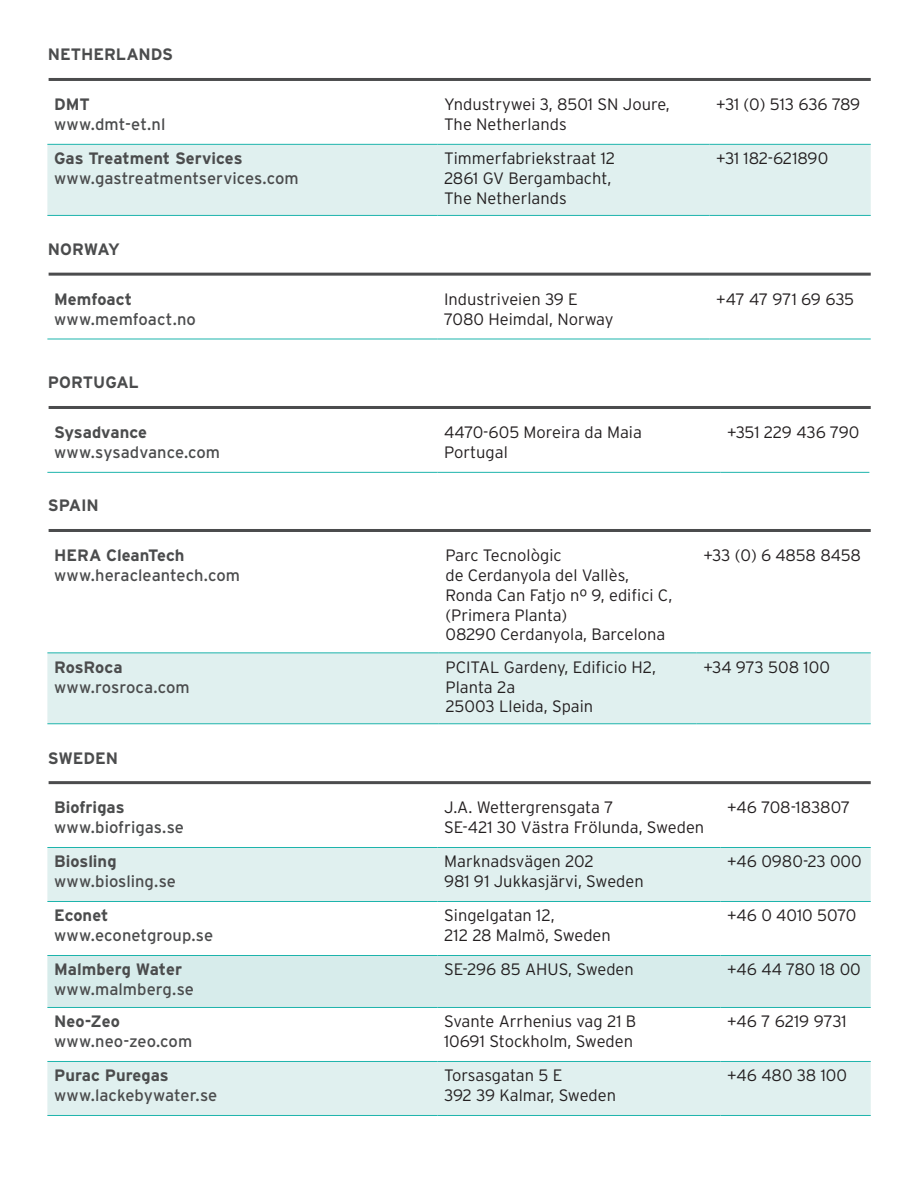
<style>
.page{position:relative;width:918px;height:1188px;background:#fff}
.page>*{position:absolute;margin:0;border:0;box-sizing:border-box;transform-origin:0 0}
.t1{font:300 16.5px/19.8px "Interstate";color:#231f20}
.t2{font:16.5px "Interstate";color:#4b4c4d}
.t3{font:700 16.5px "Interstate";color:#4b4c4d}
.t4{font:300 16.5px "Interstate";letter-spacing:-.02em;color:#231f20}
.t5{font:300 16.5px "Interstate";letter-spacing:-.025em;color:#231f20}
</style>
<div class="page">
<svg style="left:47px;top:848px;width:824px;height:267px"></svg>
<div style="left:47px;top:956px;width:824px;height:51px;background:#d7eceb"></div>
<hr style="left:47px;top:847px;width:390px;height:1px;background:#1db4ac">
<hr style="left:437px;top:847px;width:283px;height:1px;background:#1db4ac">
<hr style="left:720px;top:847px;width:151px;height:1px;background:#1db4ac">
<hr style="left:47px;top:901px;width:390px;height:1px;background:#1db4ac">
<hr style="left:437px;top:901px;width:283px;height:1px;background:#1db4ac">
<hr style="left:720px;top:901px;width:151px;height:1px;background:#1db4ac">
<hr style="left:47px;top:955px;width:390px;height:1px;background:#1db4ac">
<hr style="left:437px;top:955px;width:283px;height:1px;background:#1db4ac">
<hr style="left:720px;top:955px;width:151px;height:1px;background:#1db4ac">
<hr style="left:47px;top:1007px;width:390px;height:1px;background:#1db4ac">
<hr style="left:437px;top:1007px;width:283px;height:1px;background:#1db4ac">
<hr style="left:720px;top:1007px;width:151px;height:1px;background:#1db4ac">
<hr style="left:47px;top:1061px;width:390px;height:1px;background:#1db4ac">
<hr style="left:437px;top:1061px;width:283px;height:1px;background:#1db4ac">
<hr style="left:720px;top:1061px;width:151px;height:1px;background:#1db4ac">
<hr style="left:47px;top:1115px;width:390px;height:1px;background:#1db4ac">
<hr style="left:437px;top:1115px;width:283px;height:1px;background:#1db4ac">
<hr style="left:720px;top:1115px;width:151px;height:1px;background:#1db4ac">
<hr style="left:49px;top:781px;width:822px;height:3px;background:#4b4c4d">
<div style="left:47px;top:653px;width:824px;height:71px;background:#e0f0ef"></div>
<hr style="left:47px;top:652px;width:392px;height:1px;background:#1db4ac">
<hr style="left:439px;top:652px;width:258px;height:1px;background:#1db4ac">
<hr style="left:697px;top:652px;width:174px;height:1px;background:#1db4ac">
<hr style="left:47px;top:724px;width:392px;height:1px;background:#1db4ac">
<hr style="left:439px;top:724px;width:258px;height:1px;background:#1db4ac">
<hr style="left:697px;top:724px;width:174px;height:1px;background:#1db4ac">
<hr style="left:49px;top:529px;width:822px;height:3px;background:#4b4c4d">
<hr style="left:47px;top:472px;width:390px;height:1px;background:#1db4ac">
<hr style="left:437px;top:472px;width:283px;height:1px;background:#1db4ac">
<hr style="left:720px;top:472px;width:149px;height:1px;background:#1db4ac">
<hr style="left:49px;top:406px;width:822px;height:3px;background:#4b4c4d">
<hr style="left:47px;top:339px;width:390px;height:1px;background:#1db4ac">
<hr style="left:437px;top:339px;width:273px;height:1px;background:#1db4ac">
<hr style="left:710px;top:339px;width:161px;height:1px;background:#1db4ac">
<hr style="left:49px;top:273px;width:822px;height:3px;background:#4b4c4d">
<div style="left:47px;top:145px;width:824px;height:70px;background:#e0f0ef"></div>
<hr style="left:47px;top:144px;width:390px;height:1px;background:#1db4ac">
<hr style="left:437px;top:144px;width:273px;height:1px;background:#1db4ac">
<hr style="left:710px;top:144px;width:161px;height:1px;background:#1db4ac">
<hr style="left:47px;top:215px;width:390px;height:1px;background:#1db4ac">
<hr style="left:437px;top:215px;width:273px;height:1px;background:#1db4ac">
<hr style="left:710px;top:215px;width:161px;height:1px;background:#1db4ac">
<hr style="left:49px;top:78px;width:822px;height:3px;background:#4b4c4d">
<p class="t3" style="left:48px;top:45px;width:127px">NETHERLANDS</p>
<p class="t3" style="left:54px;top:95px;width:37px">DMT</p>
<p class="t2" style="left:54px;top:115px;width:113px">www.dmt-et.nl</p>
<p class="t1" style="left:444px;top:94px;width:227px">Yndustrywei 3, 8501 SN Joure,</p>
<p class="t1" style="left:444px;top:114px;width:124px">The Netherlands</p>
<p class="t1" style="left:716px;top:94px;width:146px">+31 (0) 513 636 789</p>
<p class="t3" style="left:54px;top:149px;width:190px">Gas Treatment Services</p>
<p class="t2" style="left:54px;top:169px;width:246px">www.gastreatmentservices.com</p>
<p class="t1" style="left:444px;top:148px;width:173px">Timmerfabriekstraat 12</p>
<p class="t1" style="left:444px;top:168px;width:169px">2861 GV Bergambacht,</p>
<p class="t1" style="left:444px;top:188px;width:124px">The Netherlands</p>
<p class="t1" style="left:716px;top:148px;width:114px">+31 182-621890</p>
<p class="t3" style="left:48px;top:240px;width:74px">NORWAY</p>
<p class="t3" style="left:54px;top:290px;width:80px">Memfoact</p>
<p class="t2" style="left:54px;top:310px;width:143px">www.memfoact.no</p>
<p class="t1" style="left:444px;top:289px;width:135px">Industriveien 39 E</p>
<p class="t1" style="left:444px;top:309px;width:171px">7080 Heimdal, Norway</p>
<p class="t5" style="left:716px;top:290px;width:139px">+47 47 971 69 635</p>
<p class="t3" style="left:48px;top:373px;width:92px">PORTUGAL</p>
<p class="t3" style="left:54px;top:423px;width:94px">Sysadvance</p>
<p class="t2" style="left:54px;top:443px;width:168px">www.sysadvance.com</p>
<p class="t1" style="left:444px;top:422px;width:199px">4470-605 Moreira da Maia</p>
<p class="t1" style="left:444px;top:442px;width:65px">Portugal</p>
<p class="t4" style="left:727px;top:423px;width:134px">+351 229 436 790</p>
<p class="t3" style="left:48px;top:496px;width:52px">SPAIN</p>
<p class="t3" style="left:54px;top:546px;width:132px">HERA CleanTech</p>
<p class="t2" style="left:54px;top:566px;width:187px">www.heracleantech.com</p>
<p class="t1" style="left:446px;top:545px;width:185px">Parc Tecnològic<br>de Cerdanyola del Vallès,</p>
<p class="t1" style="left:446px;top:585px;width:228px">Ronda Can Fatjo nº 9, edifici C, (Primera Planta)</p>
<p class="t1" style="left:446px;top:625px;width:221px">08290 Cerdanyola, Barcelona</p>
<p class="t1" style="left:703px;top:545px;width:159px">+33 (0) 6 4858 8458</p>
<p class="t3" style="left:54px;top:658px;width:70px">RosRoca</p>
<p class="t2" style="left:54px;top:678px;width:137px">www.rosroca.com</p>
<p class="t1" style="left:446px;top:657px;width:212px">PCITAL Gardeny, Edificio H2,<br>Planta 2a</p>
<p class="t1" style="left:446px;top:697px;width:149px">25003 Lleida, Spain</p>
<p class="t1" style="left:703px;top:657px;width:128px">+34 973 508 100</p>
<p class="t3" style="left:48px;top:749px;width:72px">SWEDEN</p>
<p class="t3" style="left:54px;top:798px;width:72px">Biofrigas</p>
<p class="t2" style="left:54px;top:818px;width:131px">www.biofrigas.se</p>
<p class="t1" style="left:444px;top:798px;width:171px">J.A. Wettergrensgata 7</p>
<p class="t1" style="left:444px;top:817px;width:262px">SE-421 30 Västra Frölunda, Sweden</p>
<p class="t1" style="left:727px;top:798px;width:125px">+46 708-183807</p>
<p class="t3" style="left:54px;top:852px;width:64px">Biosling</p>
<p class="t2" style="left:54px;top:872px;width:123px">www.biosling.se</p>
<p class="t1" style="left:444px;top:852px;width:151px">Marknadsvägen 202</p>
<p class="t1" style="left:444px;top:871px;width:201px">981 91 Jukkasjärvi, Sweden</p>
<p class="t1" style="left:727px;top:852px;width:136px">+46 0980-23 000</p>
<p class="t3" style="left:54px;top:906px;width:56px">Econet</p>
<p class="t2" style="left:54px;top:926px;width:161px">www.econetgroup.se</p>
<p class="t1" style="left:444px;top:906px;width:112px">Singelgatan 12,</p>
<p class="t1" style="left:444px;top:925px;width:168px">212 28 Malmö, Sweden</p>
<p class="t1" style="left:727px;top:906px;width:131px">+46 0 4010 5070</p>
<p class="t3" style="left:54px;top:960px;width:129px">Malmberg Water</p>
<p class="t2" style="left:54px;top:980px;width:141px">www.malmberg.se</p>
<p class="t1" style="left:444px;top:960px;width:191px">SE-296 85 AHUS, Sweden</p>
<p class="t1" style="left:727px;top:960px;width:135px">+46 44 780 18 00</p>
<p class="t3" style="left:54px;top:1012px;width:67px">Neo-Zeo</p>
<p class="t2" style="left:54px;top:1032px;width:140px">www.neo-zeo.com</p>
<p class="t1" style="left:444px;top:1012px;width:194px">Svante Arrhenius vag 21 B</p>
<p class="t1" style="left:444px;top:1031px;width:190px">10691 Stockholm, Sweden</p>
<p class="t1" style="left:727px;top:1012px;width:121px">+46 7 6219 9731</p>
<p class="t3" style="left:54px;top:1066px;width:116px">Purac Puregas</p>
<p class="t2" style="left:54px;top:1086px;width:165px">www.lackebywater.se</p>
<p class="t1" style="left:444px;top:1066px;width:120px">Torsasgatan 5 E</p>
<p class="t1" style="left:444px;top:1085px;width:173px">392 39 Kalmar, Sweden</p>
<p class="t1" style="left:727px;top:1066px;width:121px">+46 480 38 100</p>
</div>
